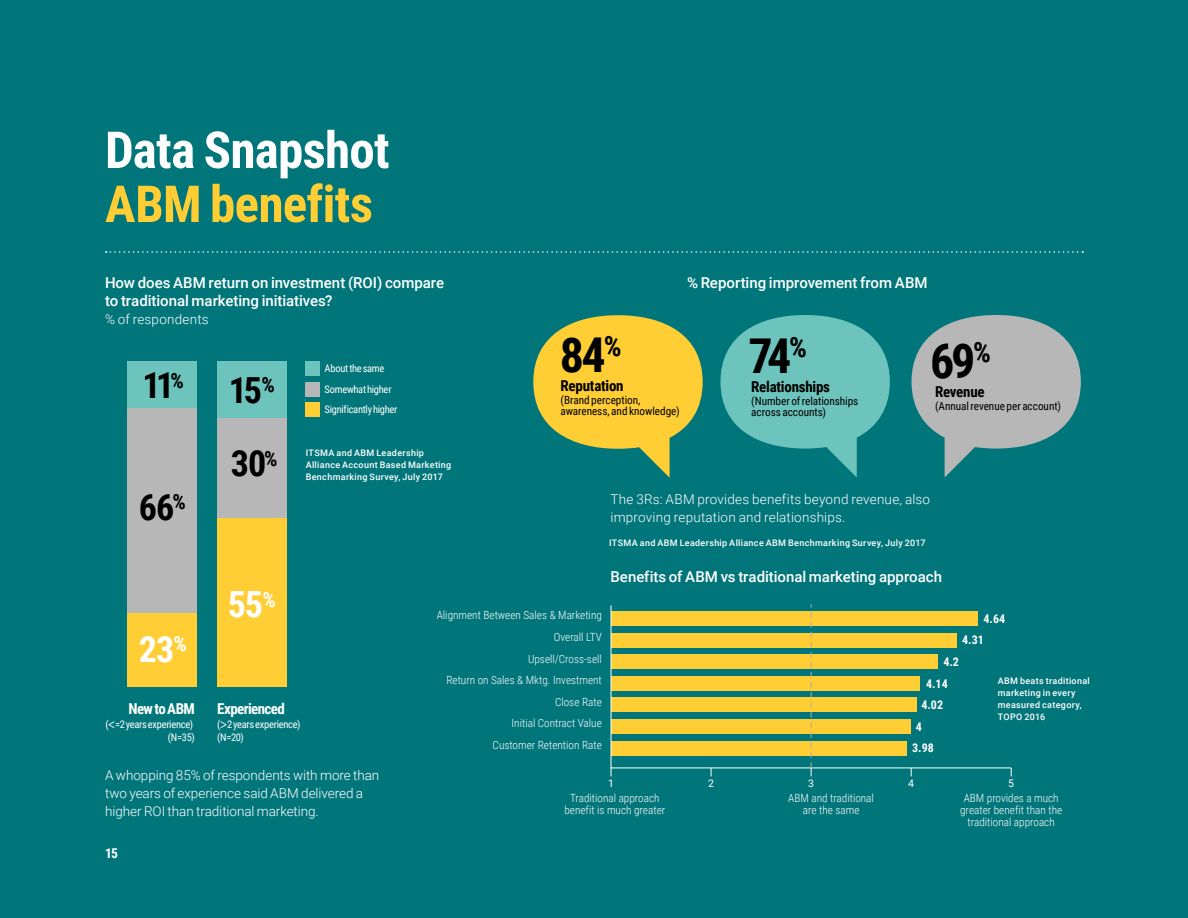
<style>
.page{position:relative;width:1188px;height:918px;background:#00757a}
.page>*{position:absolute;margin:0;border:0;box-sizing:border-box;transform-origin:0 0}
.t1{font:700 51px "Roboto Condensed";letter-spacing:-.015em;color:#fff}
.t2{font:700 51px "Roboto Condensed";letter-spacing:-.015em;color:#ffce35}
.t3{font:700 48px "Roboto Condensed";color:#000}
.t4{font:700 36px "Roboto Condensed";letter-spacing:-.055em;color:#000}
.t5{font:700 36px "Roboto Condensed";color:#fff}
.t6{font:500 15px/18px "Roboto";color:#fff}
.t7{font:700 15px "Roboto Condensed";letter-spacing:-.015em;color:#000}
.t8{font:700 15px "Roboto Condensed";letter-spacing:-.04em;color:#fff}
.t9{font:300 13.5px/18px "Roboto";color:#fff}
.t10{font:700 13.5px "Roboto Condensed";color:#fff}
.t11{font:700 12px "Roboto Condensed";color:#fff}
.t12{font:300 11.25px/12px "Roboto Condensed";color:#fff;text-align:center}
.t13{font:11.25px/11.1px "Roboto Condensed";letter-spacing:-.005em;color:#000}
.t14{font:10.5px/13.5px "Roboto Condensed";letter-spacing:-.025em;color:#fff;text-align:right}
.t15{font:10.5px "Roboto";color:#fff}
.t16{font:500 9px/12px "Roboto";letter-spacing:.035em;color:#fff}
.s1{font-weight:300;font-size:16.5px}
</style>
<div class="page">
<div style="left:217px;top:518px;width:69px;height:169px;background:#ffce35"></div>
<div style="left:217px;top:418px;width:69px;height:100px;background:#b8b7b8"></div>
<div style="left:217px;top:362px;width:69px;height:56px;background:#6dc4bc"></div>
<div style="left:127px;top:362px;width:70px;height:51px;background:#6dc4bc"></div>
<div style="left:127px;top:613px;width:70px;height:74px;background:#ffce35"></div>
<div style="left:127px;top:409px;width:70px;height:204px;background:#b8b7b8"></div>
<div style="left:305px;top:402px;width:15px;height:15px;background:#ffce35"></div>
<div style="left:305px;top:382px;width:15px;height:14px;background:#b8b7b8"></div>
<div style="left:305px;top:362px;width:15px;height:14px;background:#6dc4bc"></div>
<svg style="left:106px;top:251px;width:977px;height:2px"></svg>
<svg style="left:611px;top:605px;width:401px;height:163px"></svg>
<svg style="left:811px;top:604px;width:1px;height:172px"></svg>
<svg style="left:533px;top:315px;width:170px;height:163px"></svg>
<svg style="left:721px;top:315px;width:169px;height:162px"></svg>
<svg style="left:912px;top:315px;width:169px;height:162px"></svg>
<h1 class="t1" style="left:105px;top:114px;width:286px">Data Snapshot</h1>
<h1 class="t2" style="left:105px;top:168px;width:270px">ABM benefits</h1>
<h3 class="t6" style="left:105px;top:273px;width:341px">How does ABM return on investment (ROI) compare to traditional marketing initiatives?</h3>
<p class="t9" style="left:105px;top:310px;width:105px">% of respondents</p>
<h3 class="t4" style="left:142px;top:360px;width:43px">11<sup>%</sup></h3>
<h3 class="t4" style="left:139px;top:482px;width:48px">66<sup>%</sup></h3>
<h3 class="t4" style="left:229px;top:365px;width:48px">15<sup>%</sup></h3>
<h3 class="t4" style="left:231px;top:438px;width:48px">30<sup>%</sup></h3>
<p class="t14" style="left:325px;top:362px;width:61px">About the same</p>
<p class="t14" style="left:325px;top:382px;width:68px">Somewhat higher</p>
<p class="t14" style="left:325px;top:402px;width:74px">Significantly higher</p>
<p class="t16" style="left:306px;top:446px;width:147px">ITSMA and ABM Leadership<br>Alliance Account Based Marketing<br>Benchmarking Survey, July 2017</p>
<h3 class="t6" style="left:687px;top:273px;width:242px">% Reporting improvement from ABM</h3>
<h2 class="t3" style="left:560px;top:321px;width:63px">84<sup>%</sup></h2>
<h3 class="t7" style="left:561px;top:375px;width:65px">Reputation</h3>
<p class="t13" style="left:561px;top:394px;width:121px">(Brand perception, awareness, and knowledge)</p>
<h2 class="t3" style="left:748px;top:322px;width:60px">74<sup>%</sup></h2>
<h3 class="t7" style="left:751px;top:376px;width:80px">Relationships</h3>
<p class="t13" style="left:751px;top:395px;width:109px">(Number of relationships across accounts)</p>
<h2 class="t3" style="left:930px;top:327px;width:62px">69<sup>%</sup></h2>
<h3 class="t7" style="left:935px;top:381px;width:51px">Revenue</h3>
<p class="t13" style="left:935px;top:400px;width:127px">(Annual revenue per account)</p>
<p class="t9" style="left:610px;top:490px;width:321px">The 3Rs: ABM provides benefits beyond revenue, also improving reputation and relationships.</p>
<p class="t16" style="left:609px;top:536px;width:318px">ITSMA and ABM Leadership Alliance ABM Benchmarking Survey, July 2017</p>
<h3 class="t6" style="left:610px;top:567px;width:333px">Benefits of ABM vs traditional marketing approach</h3>
<h3 class="t5" style="left:139px;top:624px;width:49px">23<sup>%</sup></h3>
<h3 class="t8" style="left:129px;top:698px;width:68px">New to ABM</h3>
<p class="t14" style="left:106px;top:717px;width:91px">(<span class="s1">&lt;</span>=2 years experience) (N=35)</p>
<h3 class="t5" style="left:228px;top:579px;width:50px">55<sup>%</sup></h3>
<h3 class="t8" style="left:217px;top:698px;width:69px">Experienced</h3>
<p class="t14" style="left:217px;top:717px;width:85px;text-align:left">(<span class="s1">&gt;</span>2 years experience) (N=20)</p>
<p class="t9" style="left:105px;top:766px;width:276px">A whopping 85% of respondents with more than two years of experience said ABM delivered a higher ROI than traditional marketing.</p>
<p class="t10" style="left:105px;top:844px;width:15px">15</p>
<p class="t12" style="left:437px;top:609px;width:167px">Alignment Between Sales &amp; Marketing</p>
<p class="t11" style="left:984px;top:610px;width:23px">4.64</p>
<p class="t12" style="left:554px;top:631px;width:50px">Overall LTV</p>
<p class="t11" style="left:962px;top:632px;width:23px">4.31</p>
<p class="t12" style="left:528px;top:652px;width:75px">Upsell/Cross-sell</p>
<p class="t11" style="left:943px;top:653px;width:17px">4.2</p>
<p class="t12" style="left:446px;top:674px;width:157px">Return on Sales &amp; Mktg. Investment</p>
<p class="t11" style="left:926px;top:675px;width:23px">4.14</p>
<p class="t12" style="left:555px;top:695px;width:48px">Close Rate</p>
<p class="t11" style="left:921px;top:697px;width:23px">4.02</p>
<p class="t12" style="left:512px;top:717px;width:92px">Initial Contract Value</p>
<p class="t11" style="left:916px;top:718px;width:8px">4</p>
<p class="t12" style="left:493px;top:739px;width:111px">Customer Retention Rate</p>
<p class="t11" style="left:912px;top:740px;width:23px">3.98</p>
<p class="t16" style="left:998px;top:674px;width:94px">ABM beats traditional marketing in every measured category,<br>TOPO 2016</p>
<p class="t15" style="left:608px;top:776px;width:7px">1</p>
<p class="t15" style="left:708px;top:776px;width:7px">2</p>
<p class="t15" style="left:808px;top:776px;width:7px">3</p>
<p class="t15" style="left:908px;top:776px;width:7px">4</p>
<p class="t15" style="left:1008px;top:776px;width:7px">5</p>
<p class="t12" style="left:564px;top:791px;width:102px">Traditional approach benefit is much greater</p>
<p class="t12" style="left:788px;top:791px;width:87px">ABM and traditional are the same</p>
<p class="t12" style="left:960px;top:791px;width:104px">ABM provides a much greater benefit than the traditional approach</p>
</div>
